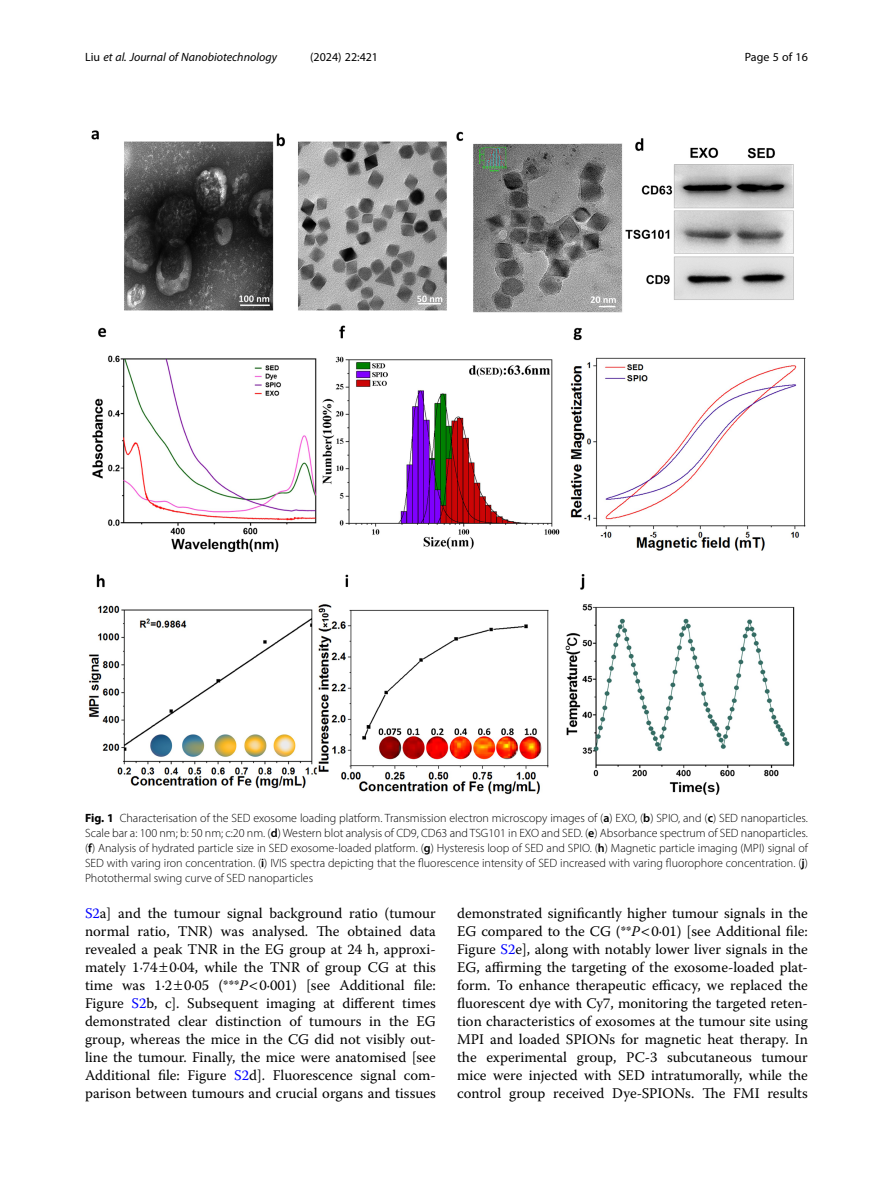
<style>
.page{position:relative;width:893px;height:1191px;background:#fff}
.page>*{position:absolute;margin:0;border:0;box-sizing:border-box;transform-origin:0 0}
.Body_Text{font:14.7px/18px "Warnock Pro";color:#000;text-align:justify}
.Figure_Caption{font:300 12px/15px "Myriad Pro";color:#000;text-align:justify}
.t1{font:italic 12px "Myriad Pro";color:#000}
.t2{font:12px "Myriad Pro";color:#000}
.s1{font-style:normal}
.s2{font-weight:700}
.s3{font-weight:600}
.s4{color:#00f}
.s5{font-style:italic}
</style>
<div class="page">
<img style="left:88px;top:130px;width:718px;height:665px">
<p class="t1" style="left:85px;top:50px;width:193px"><span class="s1">Liu</span> et al. Journal of Nanobiotechnology</p>
<p class="t2" style="left:310px;top:50px;width:70px">(2024) 22:421</p>
<p class="t2" style="left:745px;top:50px;width:65px">Page 5 of 16</p>
<p class="Figure_Caption" style="left:85px;top:810px;width:724px"><span class="s2">Fig. 1</span> Characterisation of the SED exosome loading platform. Transmission electron microscopy images of (<span class="s3">a</span>) EXO, (<span class="s3">b</span>) SPIO, and (<span class="s3">c</span>) SED nanoparticles.<br>Scale bar a: 100 nm; b: 50 nm; c:20 nm. (<span class="s3">d</span>) Western blot analysis of CD9, CD63 and TSG101 in EXO and SED. (<span class="s3">e</span>) Absorbance spectrum of SED nanoparticles. (<span class="s3">f</span>) Analysis of hydrated particle size in SED exosome-loaded platform. (<span class="s3">g</span>) Hysteresis loop of SED and SPIO. (<span class="s3">h</span>) Magnetic particle imaging (MPI) signal of SED with varing iron concentration. (<span class="s3">i</span>) IVIS spectra depicting that the fluorescence intensity of SED increased with varing fluorophore concentration. (<span class="s3">j</span>)<br>Photothermal swing curve of SED nanoparticles</p>
<p class="Body_Text" style="left:85px;top:904px;width:352px"><span class="s4">S2</span>a] and the tumour signal background ratio (tumour normal ratio, TNR) was analysed. The obtained data revealed a peak TNR in the EG group at 24 h, approxi&shy;mately 1·74 0·04, while the TNR of group CG at this time was 1·2 0·05 (***<span class="s5">P</span> 0·001) [see Additional file:<br>Figure <span class="s4">S2</span>b, c]. Subsequent imaging at different times demonstrated clear distinction of tumours in the EG group, whereas the mice in the CG did not visibly out&shy;line the tumour. Finally, the mice were anatomised [see Additional file: Figure <span class="s4">S2</span>d]. Fluorescence signal com&shy;parison between tumours and crucial organs and tissues</p>
<p class="Body_Text" style="left:457px;top:904px;width:352px">demonstrated significantly higher tumour signals in the EG compared to the CG (**<span class="s5">P</span> 0·01) [see Additional file:<br>Figure <span class="s4">S2</span>e], along with notably lower liver signals in the EG, affirming the targeting of the exosome-loaded plat&shy;form. To enhance therapeutic efficacy, we replaced the fluorescent dye with Cy7, monitoring the targeted reten&shy;tion characteristics of exosomes at the tumour site using MPI and loaded SPIONs for magnetic heat therapy. In the experimental group, PC-3 subcutaneous tumour mice were injected with SED intratumorally, while the control group received Dye-SPIONs. The FMI results</p>
</div>
